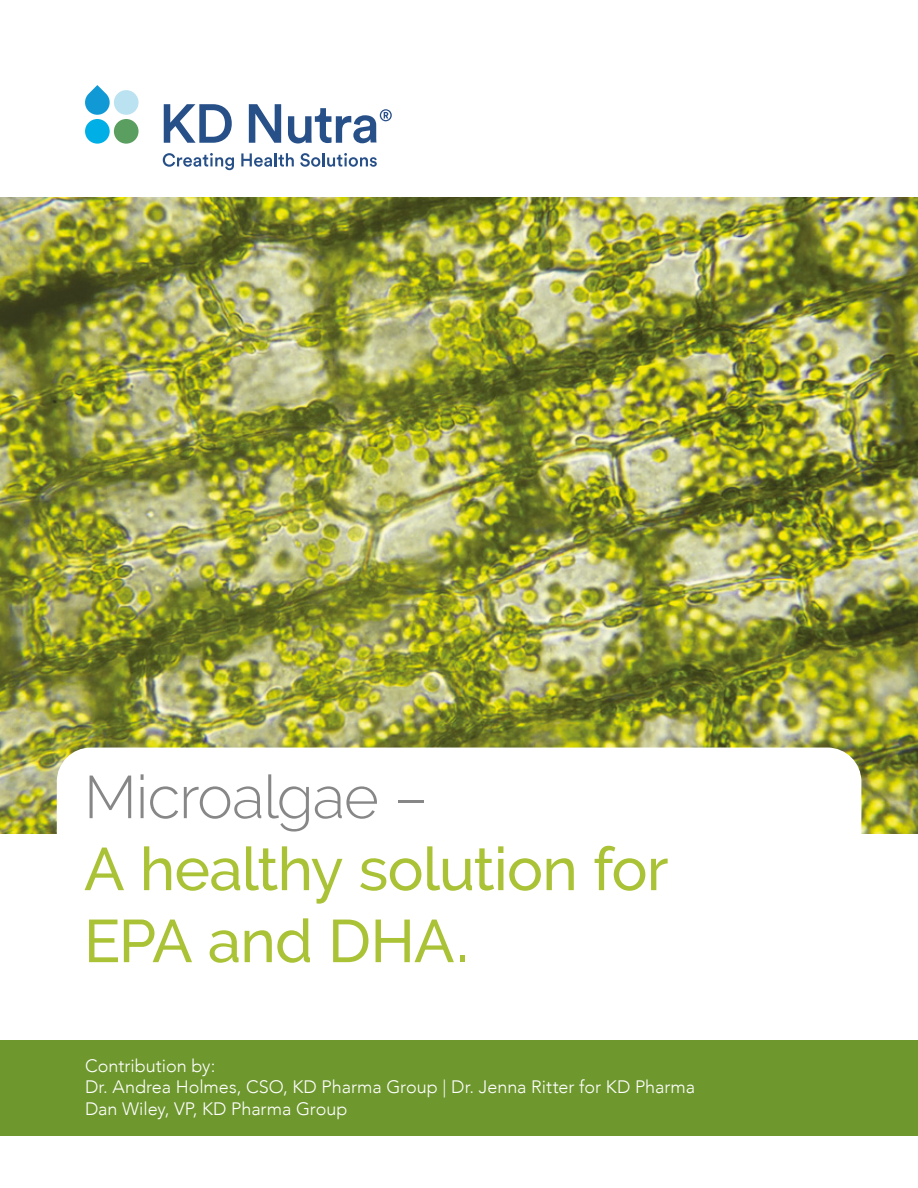
<style>
.page{position:relative;width:918px;height:1188px;background:#fff}
.page>*{position:absolute;margin:0;border:0;box-sizing:border-box;transform-origin:0 0}
.t1{font:500 60px/72px "Raleway";letter-spacing:-.015em;color:#aac235}
.t2{font:300 60px "Raleway";letter-spacing:-.015em;color:#888787}
.t3{font:300 18px/21.6px "Avenir";color:#fff}
</style>
<div class="page">
<img style="left:0;top:198px;width:918px;height:636px">
<div style="left:0;top:1040px;width:918px;height:96px;background:#6e972e"></div>
<svg style="left:164px;top:104px;width:68px;height:39px"></svg>
<svg style="left:249px;top:104px;width:32px;height:39px"></svg>
<svg style="left:288px;top:108px;width:104px;height:36px"></svg>
<div style="left:114px;top:119px;width:25px;height:25px;background:#5a9f5f;border-radius:50%"></div>
<div style="left:85px;top:119px;width:25px;height:25px;background:#00afe5;border-radius:50%"></div>
<svg style="left:85px;top:85px;width:25px;height:30px"></svg>
<div style="left:114px;top:90px;width:25px;height:25px;background:#bbe2f1;border-radius:50%"></div>
<svg style="left:163px;top:153px;width:71px;height:17px"></svg>
<svg style="left:241px;top:153px;width:53px;height:14px"></svg>
<svg style="left:300px;top:153px;width:77px;height:14px"></svg>
<div style="left:57px;top:748px;width:804px;height:244px;background:#fff;border-radius:34px"></div>
<h1 class="t2" style="left:84px;top:762px;width:345px">Microalgae –</h1>
<h1 class="t1" style="left:84px;top:833px;width:586px">A healthy solution for<br>EPA and DHA.</h1>
<p class="t3" style="left:85px;top:1055px;width:612px">Contribution by:<br>Dr. Andrea Holmes, CSO, KD Pharma Group | Dr. Jenna Ritter for KD Pharma<br>Dan Wiley, VP, KD Pharma Group</p>
</div>
